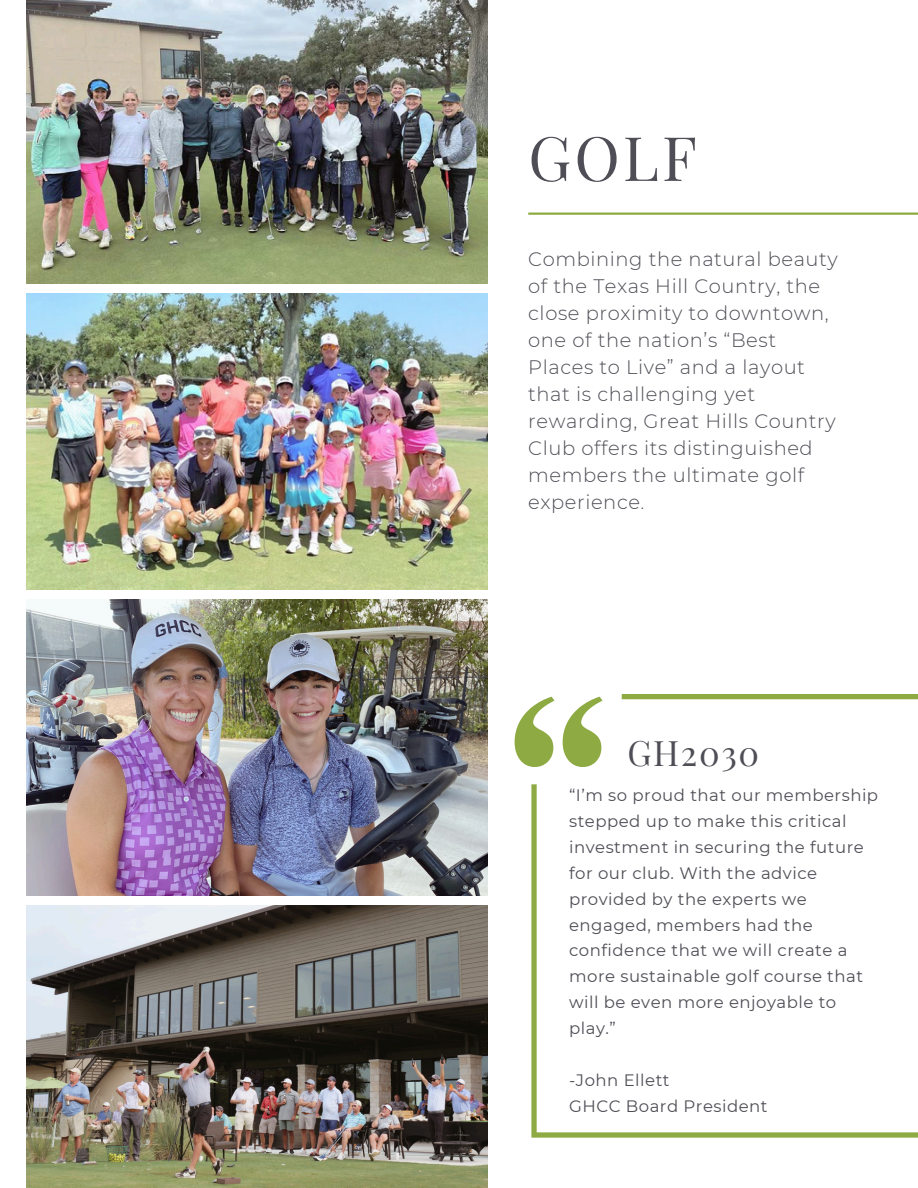
<style>
.page{position:relative;width:918px;height:1188px;background:#fff}
.page>*{position:absolute;margin:0;border:0;box-sizing:border-box;transform-origin:0 0}
.t1{font:61.35px "Playfair Display";color:#4f4e56}
.t2{font:34.35px "Playfair Display";letter-spacing:.05em;color:#4e4e56}
.t3{font:300 19.5px/27px "Montserrat";letter-spacing:.03em;color:#4f4e56}
.t4{font:16.5px/25.8px "Montserrat";letter-spacing:.03em;color:#4f4e56}
</style>
<div class="page">
<img style="left:26px;top:0;width:461px;height:283px">
<img style="left:26px;top:293px;width:461px;height:296px">
<img style="left:26px;top:599px;width:461px;height:296px">
<img style="left:26px;top:905px;width:461px;height:283px">
<hr style="left:528px;top:213px;width:390px;height:2px;background:#8eab42">
<svg style="left:515px;top:708px;width:16px;height:59px"></svg>
<svg style="left:531px;top:694px;width:387px;height:444px"></svg>
<p class="t1" style="left:528px;top:115px;width:170px">GOLF</p>
<h1 class="t3" style="left:528px;top:245px;width:311px">Combining the natural beauty of the Texas Hill Country, the close proximity to downtown, one of the nation’s “Best<br>Places to Live” and a layout that is challenging yet rewarding, Great Hills Country<br>Club offers its distinguished members the ultimate golf experience.</h1>
<p class="t2" style="left:627px;top:729px;width:133px">GH2030</p>
<p class="t4" style="left:569px;top:782px;width:311px">“I’m so proud that our membership stepped up to make this critical investment in securing the future for our club. With the advice provided by the experts we engaged, members had the confidence that we will create a more sustainable golf course that will be even more enjoyable to play.”</p>
<h2 class="t4" style="left:569px;top:1067px;width:102px">-John Ellett</h2>
<p class="t4" style="left:569px;top:1093px;width:200px">GHCC Board President</p>
</div>
